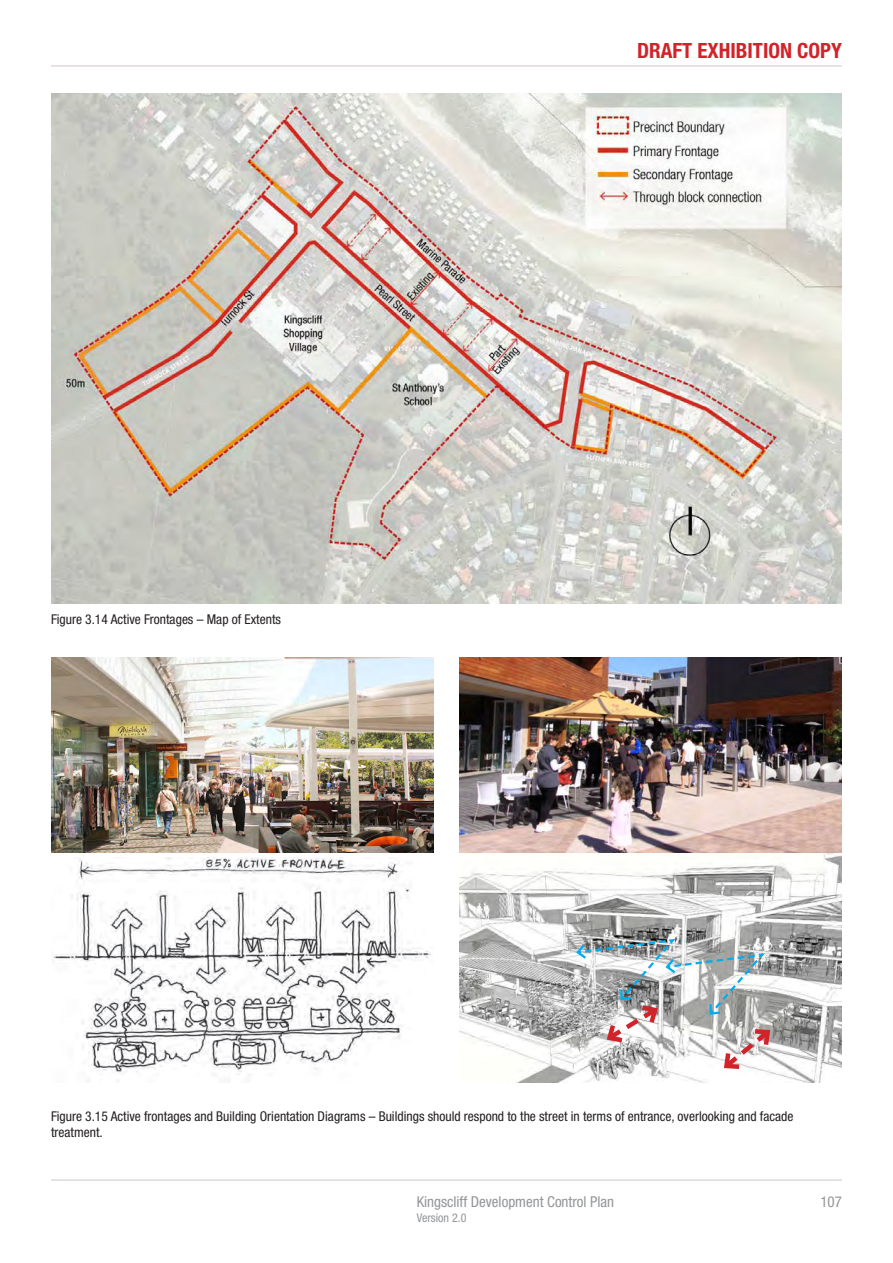
<style>
.page{position:relative;width:893px;height:1263px;background:#fff}
.page>*{position:absolute;margin:0;border:0;box-sizing:border-box;transform-origin:0 0}
.t1{font:700 condensed 21px "Helvetica Neue LT Std";color:#d1232a}
.t2{font:condensed 15px "Helvetica Neue LT Std";color:#939598}
.t3{font:condensed 13.5px/16.2px "Helvetica Neue LT Std";color:#231f20}
.t4{font:condensed 12px "Helvetica Neue LT Std";color:#939598}
</style>
<div class="page">
<hr style="left:51px;top:65px;width:791px;height:2px;background:#bdb5b3">
<hr style="left:51px;top:1179px;width:791px;height:2px;background:#bdb5b3">
<img style="left:459px;top:657px;width:383px;height:425px">
<svg style="left:575px;top:937px;width:199px;height:135px"></svg>
<img style="left:51px;top:94px;width:791px;height:510px">
<img style="left:53px;top:858px;width:378px;height:217px">
<img style="left:51px;top:657px;width:383px;height:196px">
<p class="t3" style="left:51px;top:611px;width:231px">Figure 3.14 Active Frontages – Map of Extents</p>
<h1 class="t1" style="left:637px;top:37px;width:206px">DRAFT EXHIBITION COPY</h1>
<p class="t3" style="left:51px;top:1108px;width:744px">Figure 3.15 Active frontages and Building Orientation Diagrams – Buildings should respond to the street in terms of entrance, overlooking and facade treatment.</p>
<p class="t2" style="left:417px;top:1193px;width:199px">Kingscliff Development Control Plan</p>
<p class="t2" style="left:820px;top:1193px;width:23px">107</p>
<p class="t4" style="left:417px;top:1211px;width:51px">Version 2.0</p>
</div>
